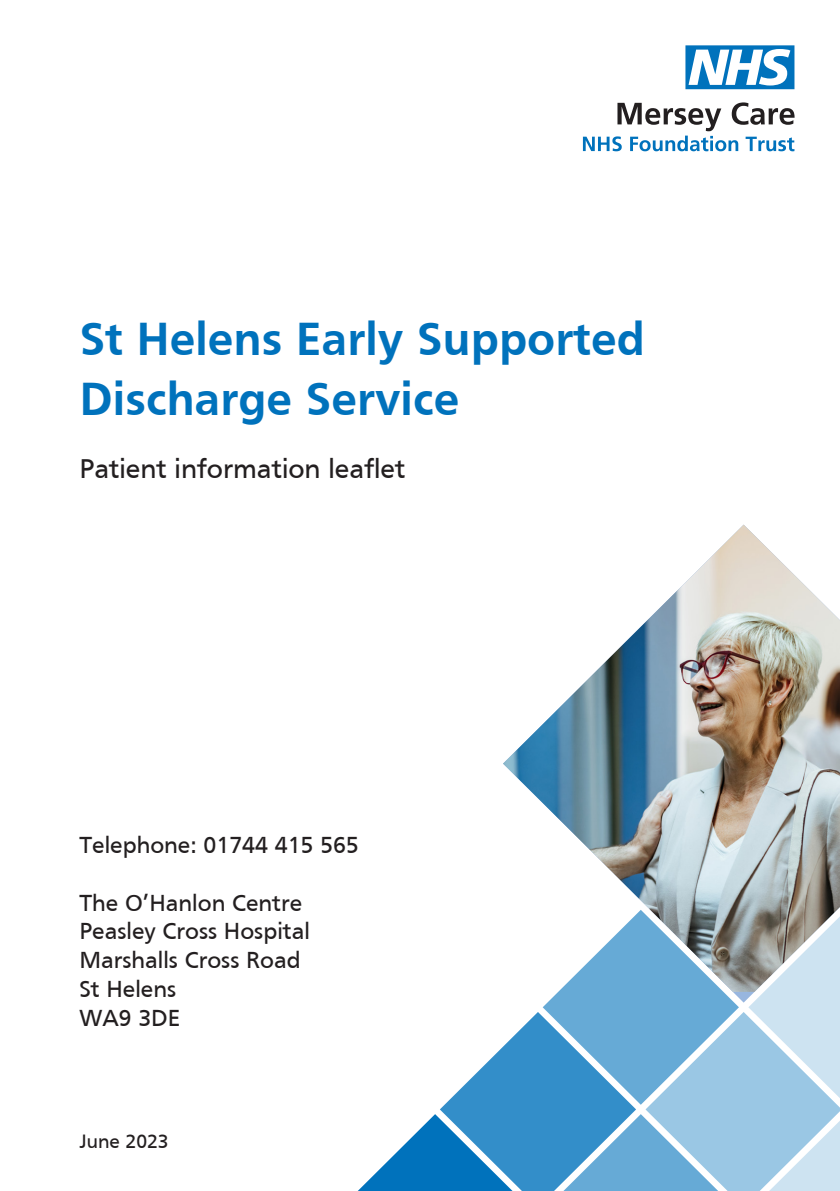
<style>
.page{position:relative;width:840px;height:1191px;background:#fff}
.page>*{position:absolute;margin:0;border:0;box-sizing:border-box;transform-origin:0 0}
.t1{font:700 48px/60px "Frutiger";color:#0072bc}
.t2{font:28px "Frutiger";color:#231f20}
.t3{font:24px "Frutiger";color:#231f20}
.t4{font:20px "Frutiger";color:#231f20}
</style>
<div class="page">
<img style="left:503px;top:524px;width:336px;height:385px">
<svg style="left:358px;top:909px;width:481px;height:282px"></svg>
<svg style="left:685px;top:45px;width:109px;height:44px"></svg>
<svg style="left:582px;top:102px;width:212px;height:49px"></svg>
<p class="t1" style="left:79px;top:308px;width:567px">St Helens Early Supported<br>Discharge Service</p>
<p class="t2" style="left:79px;top:452px;width:327px">Patient information leaflet</p>
<p class="t3" style="left:79px;top:831px;width:281px">Telephone: 01744 415 565</p>
<p class="t3" style="left:79px;top:889px;width:224px">The O’Hanlon Centre</p>
<p class="t3" style="left:79px;top:917px;width:232px">Peasley Cross Hospital</p>
<p class="t3" style="left:79px;top:946px;width:222px">Marshalls Cross Road</p>
<p class="t3" style="left:79px;top:975px;width:98px">St Helens</p>
<p class="t3" style="left:79px;top:1004px;width:102px">WA9 3DE</p>
<p class="t4" style="left:79px;top:1129px;width:91px">June 2023</p>
</div>
